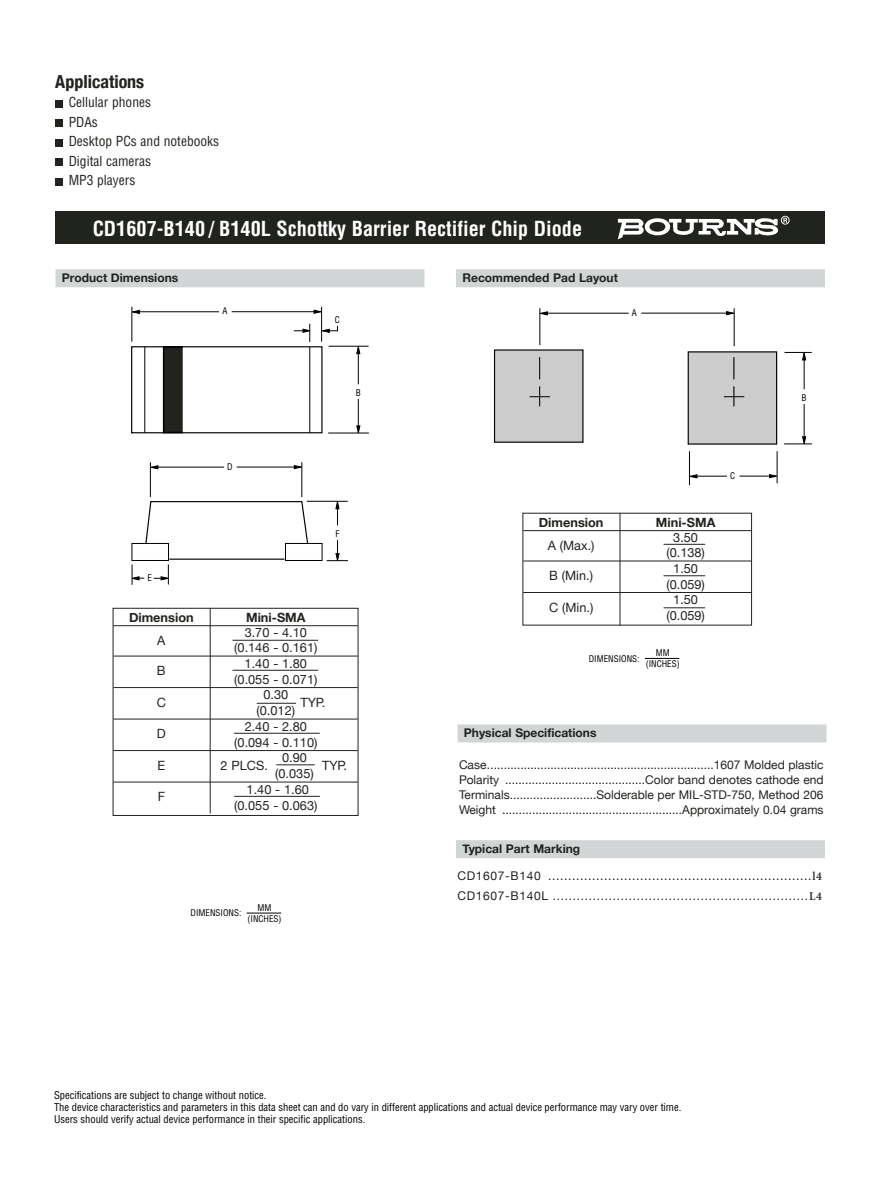
<style>
.page{position:relative;width:891px;height:1188px;background:#fff}
.page>*{position:absolute;margin:0;border:0;box-sizing:border-box;transform-origin:0 0}
.t1{font:700 condensed 20.25px "Helvetica";color:#fff}
.t2{font:700 condensed 18px "Helvetica Neue";color:#20231e}
.t3{font:condensed 13.5px/19.5px "Helvetica";color:#20231e}
.t4{font:12.75px/15.8px "Helvetica Neue";color:#20231e;text-align:center}
.t5{font:700 12.75px "Helvetica Neue";color:#20231e}
.t6{font:12px/15px "Helvetica Neue";color:#20231e;text-align:justify}
.t7{font:12px/19.5px "Helvetica Neue";letter-spacing:.055em;color:#20231e}
.t8{font:700 12px "Helvetica Neue";color:#20231e}
.t9{font:condensed 10.5px/12px "Helvetica";color:#000}
.t10{font:condensed 9px/11.2px "Helvetica";color:#000;text-align:center}
.s1{font-family:"Minion";font-weight:600}
</style>
<div class="page">
<div style="left:56px;top:212px;width:769px;height:32px;background:#20231e"></div>
<svg style="left:618px;top:216px;width:172px;height:23px"></svg>
<div style="left:55px;top:269px;width:370px;height:18px;background:#d1d5d6"></div>
<div style="left:456px;top:269px;width:369px;height:18px;background:#d1d5d6"></div>
<div style="left:457px;top:724px;width:370px;height:18px;background:#d1d5d6"></div>
<div style="left:456px;top:840px;width:369px;height:18px;background:#d1d5d6"></div>
<hr style="left:113px;top:625px;width:245px;height:1px;background:#20231e">
<hr style="left:113px;top:656px;width:245px;height:1px;background:#20231e">
<hr style="left:113px;top:687px;width:245px;height:1px;background:#20231e">
<hr style="left:113px;top:719px;width:245px;height:1px;background:#20231e">
<hr style="left:113px;top:750px;width:245px;height:1px;background:#20231e">
<hr style="left:113px;top:782px;width:245px;height:1px;background:#20231e">
<div style="left:113px;top:608px;width:245px;height:208px;border:1px solid #20231e"></div>
<hr style="left:210px;top:608px;width:1px;height:205px;background:#20231e">
<hr style="left:329px;top:346px;width:40px;height:1px;background:#000">
<hr style="left:328px;top:433px;width:41px;height:1px;background:#000">
<svg style="left:356px;top:345px;width:4px;height:9px"></svg>
<svg style="left:356px;top:399px;width:4px;height:35px"></svg>
<hr style="left:358px;top:352px;width:1px;height:32px;background:#000">
<hr style="left:302px;top:462px;width:1px;height:35px;background:#000">
<svg style="left:149px;top:465px;width:9px;height:4px"></svg>
<svg style="left:294px;top:465px;width:9px;height:4px"></svg>
<hr style="left:157px;top:467px;width:67px;height:1px;background:#000">
<hr style="left:237px;top:467px;width:60px;height:1px;background:#000">
<hr style="left:150px;top:462px;width:1px;height:35px;background:#000">
<hr style="left:321px;top:307px;width:1px;height:35px;background:#000">
<svg style="left:131px;top:310px;width:9px;height:4px"></svg>
<svg style="left:314px;top:310px;width:9px;height:4px"></svg>
<hr style="left:138px;top:311px;width:81px;height:1px;background:#000">
<hr style="left:232px;top:311px;width:85px;height:1px;background:#000">
<hr style="left:132px;top:307px;width:1px;height:35px;background:#000">
<svg style="left:321px;top:325px;width:17px;height:8px"></svg>
<svg style="left:294px;top:324px;width:17px;height:18px"></svg>
<div style="left:163px;top:346px;width:20px;height:87px;background:#20231e;border:2px solid #000"></div>
<div style="left:131px;top:346px;width:192px;height:87px;border:1px solid #000"></div>
<hr style="left:144px;top:347px;width:1px;height:86px;background:#000">
<hr style="left:309px;top:347px;width:1px;height:86px;background:#000">
<svg style="left:131px;top:500px;width:217px;height:85px"></svg>
<hr style="left:734px;top:308px;width:1px;height:38px;background:#000">
<svg style="left:539px;top:311px;width:9px;height:4px"></svg>
<svg style="left:726px;top:311px;width:9px;height:4px"></svg>
<hr style="left:546px;top:313px;width:83px;height:1px;background:#000">
<hr style="left:641px;top:313px;width:89px;height:1px;background:#000">
<hr style="left:540px;top:308px;width:1px;height:37px;background:#000">
<hr style="left:777px;top:451px;width:1px;height:32px;background:#000">
<svg style="left:690px;top:474px;width:7px;height:4px"></svg>
<svg style="left:769px;top:474px;width:9px;height:4px"></svg>
<hr style="left:696px;top:476px;width:31px;height:1px;background:#000">
<hr style="left:740px;top:476px;width:33px;height:1px;background:#000">
<hr style="left:689px;top:451px;width:1px;height:34px;background:#000">
<svg style="left:785px;top:351px;width:27px;height:9px"></svg>
<hr style="left:804px;top:404px;width:1px;height:35px;background:#000">
<svg style="left:784px;top:436px;width:28px;height:9px"></svg>
<hr style="left:804px;top:358px;width:1px;height:31px;background:#000">
<div style="left:688px;top:351px;width:89px;height:94px;background:#ccc;border:1px solid #000"></div>
<div style="left:494px;top:349px;width:90px;height:94px;background:#ccc;border:1px solid #000"></div>
<svg style="left:530px;top:386px;width:20px;height:20px"></svg>
<svg style="left:539px;top:357px;width:1px;height:22px"></svg>
<svg style="left:734px;top:357px;width:1px;height:22px"></svg>
<svg style="left:724px;top:386px;width:20px;height:20px"></svg>
<hr style="left:233px;top:640px;width:85px;height:1px;background:#20231e">
<hr style="left:233px;top:670px;width:85px;height:1px;background:#20231e">
<hr style="left:257px;top:703px;width:39px;height:1px;background:#20231e">
<hr style="left:234px;top:733px;width:86px;height:1px;background:#20231e">
<hr style="left:276px;top:764px;width:39px;height:1px;background:#20231e">
<hr style="left:234px;top:796px;width:86px;height:1px;background:#20231e">
<hr style="left:247px;top:913px;width:34px;height:1px;background:#000">
<hr style="left:523px;top:530px;width:228px;height:1px;background:#20231e">
<hr style="left:523px;top:561px;width:228px;height:1px;background:#20231e">
<hr style="left:523px;top:592px;width:228px;height:1px;background:#20231e">
<hr style="left:620px;top:513px;width:1px;height:113px;background:#20231e">
<hr style="left:664px;top:607px;width:41px;height:1px;background:#20231e">
<hr style="left:664px;top:575px;width:41px;height:1px;background:#20231e">
<hr style="left:664px;top:544px;width:41px;height:1px;background:#20231e">
<hr style="left:645px;top:658px;width:34px;height:1px;background:#000">
<div style="left:56px;top:100px;width:7px;height:7px;background:#20231e"></div>
<div style="left:56px;top:120px;width:7px;height:7px;background:#20231e"></div>
<div style="left:56px;top:139px;width:7px;height:7px;background:#20231e"></div>
<div style="left:56px;top:159px;width:7px;height:7px;background:#20231e"></div>
<div style="left:56px;top:178px;width:7px;height:7px;background:#20231e"></div>
<h2 class="t2" style="left:55px;top:66px;width:91px">Applications</h2>
<p class="t3" style="left:69px;top:92px;width:152px">Cellular phones<br>PDAs<br>Desktop PCs and notebooks<br>Digital cameras<br>MP3 players</p>
<h1 class="t1" style="left:93px;top:217px;width:491px">CD1607-B140 / B140L Schottky Barrier Rectifier Chip Diode</h1>
<p class="t8" style="left:62px;top:268px;width:118px">Product Dimensions</p>
<p class="t8" style="left:462px;top:268px;width:157px">Recommended Pad Layout</p>
<p class="t10" style="left:222px;top:305px;width:7px">A</p>
<p class="t10" style="left:335px;top:314px;width:7px">C</p>
<p class="t10" style="left:632px;top:307px;width:7px">A</p>
<p class="t10" style="left:356px;top:386px;width:7px">B</p>
<p class="t10" style="left:227px;top:461px;width:7px">D</p>
<p class="t10" style="left:335px;top:528px;width:5px">F</p>
<p class="t10" style="left:147px;top:572px;width:6px">E</p>
<p class="t5" style="left:129px;top:608px;width:66px">Dimension</p>
<p class="t5" style="left:246px;top:608px;width:61px">Mini-SMA</p>
<p class="t4" style="left:157px;top:633px;width:10px">A</p>
<p class="t4" style="left:234px;top:626px;width:85px;line-height:15px">3.70 - 4.10 (0.146 - 0.161)</p>
<p class="t4" style="left:157px;top:664px;width:10px">B</p>
<p class="t4" style="left:234px;top:656px;width:85px">1.40 - 1.80 (0.055 - 0.071)</p>
<p class="t4" style="left:157px;top:695px;width:11px">C</p>
<p class="t4" style="left:263px;top:688px;width:26px">0.30</p>
<p class="t4" style="left:300px;top:695px;width:27px">TYP.</p>
<p class="t4" style="left:257px;top:703px;width:40px">(0.012)</p>
<p class="t10" style="left:730px;top:470px;width:7px">C</p>
<p class="t5" style="left:539px;top:513px;width:66px">Dimension</p>
<p class="t5" style="left:656px;top:513px;width:61px">Mini-SMA</p>
<p class="t4" style="left:548px;top:538px;width:48px">A (Max.)</p>
<p class="t4" style="left:666px;top:531px;width:40px;line-height:15px">3.50 (0.138)</p>
<p class="t4" style="left:549px;top:569px;width:45px">B (Min.)</p>
<p class="t4" style="left:666px;top:561px;width:40px">1.50 (0.059)</p>
<p class="t4" style="left:549px;top:600px;width:46px">C (Min.)</p>
<p class="t4" style="left:666px;top:593px;width:40px">1.50 (0.059)</p>
<p class="t10" style="left:646px;top:647px;width:36px">MM (INCHES)</p>
<p class="t10" style="left:589px;top:653px;width:52px">DIMENSIONS:</p>
<p class="t10" style="left:802px;top:391px;width:7px">B</p>
<p class="t4" style="left:157px;top:727px;width:10px">D</p>
<p class="t4" style="left:234px;top:719px;width:85px">2.40 - 2.80 (0.094 - 0.110)</p>
<p class="t4" style="left:157px;top:758px;width:9px">E</p>
<p class="t4" style="left:221px;top:758px;width:49px">2 PLCS.</p>
<p class="t4" style="left:282px;top:751px;width:26px">0.90</p>
<p class="t4" style="left:322px;top:758px;width:27px">TYP.</p>
<p class="t4" style="left:275px;top:766px;width:40px">(0.035)</p>
<p class="t4" style="left:158px;top:790px;width:9px">F</p>
<p class="t4" style="left:234px;top:782px;width:85px">1.40 - 1.60 (0.055 - 0.063)</p>
<p class="t10" style="left:248px;top:902px;width:36px">MM (INCHES)</p>
<p class="t10" style="left:191px;top:907px;width:52px">DIMENSIONS:</p>
<p class="t8" style="left:464px;top:723px;width:134px">Physical Specifications</p>
<p class="t6" style="left:459px;top:757px;width:366px">Case....................................................................1607 Molded plastic Polarity ..........................................Color band denotes cathode end Terminals..........................Solderable per MIL-STD-750, Method 206<br>Weight ......................................................Approximately 0.04 grams</p>
<p class="t8" style="left:462px;top:839px;width:119px">Typical Part Marking</p>
<p class="t7" style="left:457px;top:867px;width:366px">CD1607-B140 ..................................................................<span class="s1">l4<br></span>CD1607-B140L ................................................................<span class="s1">L4</span></p>
<p class="t9" style="left:54px;top:1089px;width:629px">Specifications are subject to change without notice.<br>The device characteristics and parameters in this data sheet can and do vary in different applications and actual device performance may vary over time.<br>Users should verify actual device performance in their specific applications.</p>
</div>
